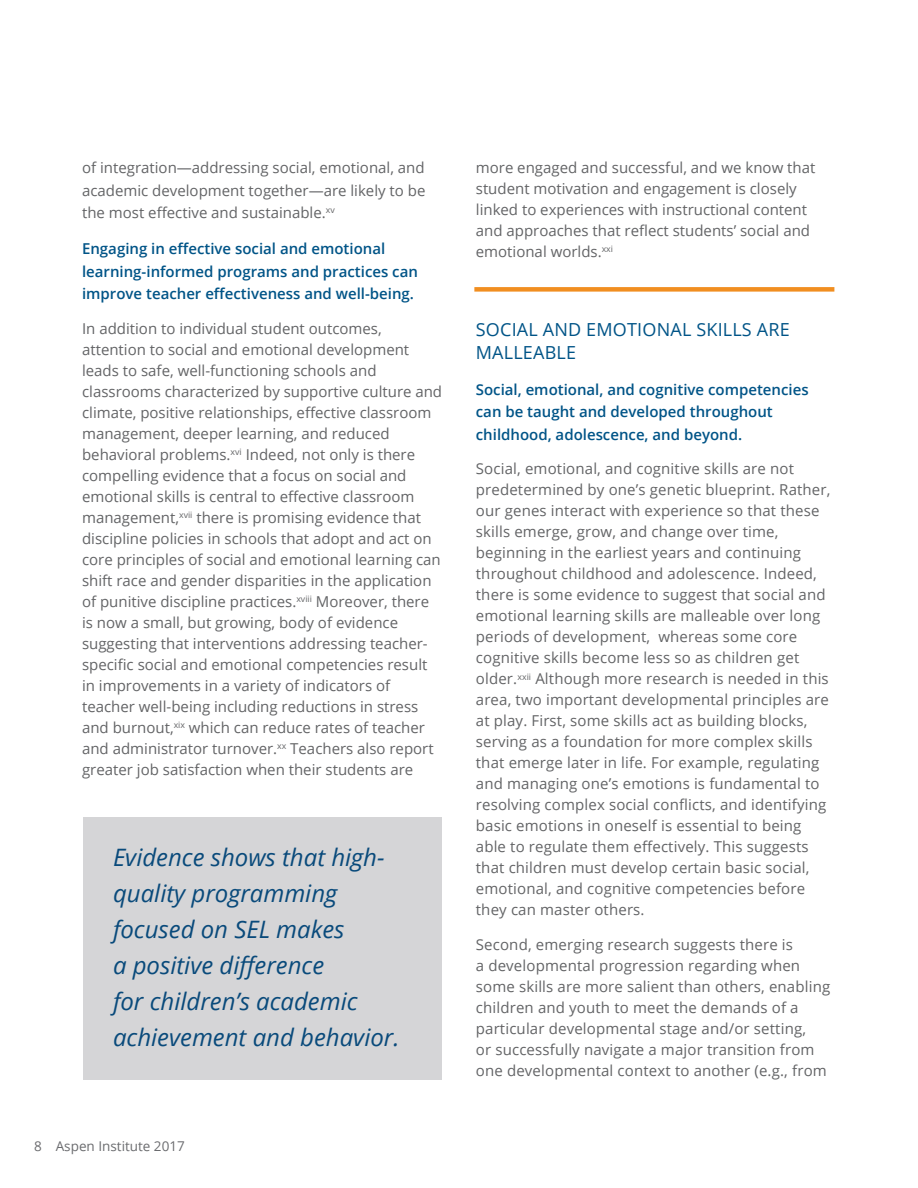
<style>
.page{position:relative;width:918px;height:1188px;background:#fff}
.page>*{position:absolute;margin:0;border:0;box-sizing:border-box;transform-origin:0 0}
.t1{font:italic 24px/36px "Open Sans";color:#094a7b}
.t2{font:18px/22.5px "Open Sans";letter-spacing:.01em;color:#005487}
.t3{font:15px/21px "Open Sans";color:#636466}
.t4{font:600 15px/22.5px "Open Sans";color:#005487}
.t5{font:13.5px "Open Sans";color:#6b6c6f}
</style>
<div class="page">
<div style="left:474px;top:287px;width:360px;height:5px;background:#f18e20"></div>
<div style="left:83px;top:818px;width:359px;height:262px;background:#d5d5d7"></div>
<p class="t3" style="left:82px;top:156px;width:345px;line-height:22.5px;text-align:justify">of integration—addressing social, emotional, and academic development together—are likely to be the most effective and sustainable.<sup>xv</sup></p>
<p class="t4" style="left:82px;top:237px;width:337px">Engaging in effective social and emotional learning-informed programs and practices can improve teacher effectiveness and well-being.</p>
<p class="t3" style="left:82px;top:318px;width:362px">In addition to individual student outcomes, attention to social and emotional development leads to safe, well-functioning schools and classrooms characterized by supportive culture and climate, positive relationships, effective classroom management, deeper learning, and reduced behavioral problems.<sup>xvi</sup> Indeed, not only is there compelling evidence that a focus on social and emotional skills is central to effective classroom management,<sup>xvii</sup> there is promising evidence that discipline policies in schools that adopt and act on core principles of social and emotional learning can shift race and gender disparities in the application of punitive discipline practices.<sup>xviii</sup> Moreover, there is now a small, but growing, body of evidence suggesting that interventions addressing teacher&shy;specific social and emotional competencies result in improvements in a variety of indicators of teacher well-being including reductions in stress and burnout,<sup>xix</sup> which can reduce rates of teacher and administrator turnover.<sup>xx</sup> Teachers also report greater job satisfaction when their students are</p>
<h1 class="t1" style="left:113px;top:839px;width:288px">Evidence shows that high&shy;quality programming focused on SEL makes<br>a positive difference<br>for children’s academic achievement and behavior.</h1>
<p class="t5" style="left:34px;top:1137px;width:152px">8 Aspen Institute 2017</p>
<p class="t3" style="left:476px;top:157px;width:341px">more engaged and successful, and we know that student motivation and engagement is closely linked to experiences with instructional content and approaches that reflect students’ social and emotional worlds.<sup>xxi</sup></p>
<p class="t2" style="left:476px;top:318px;width:315px">SOCIAL AND EMOTIONAL SKILLS ARE<br>MALLEABLE</p>
<p class="t4" style="left:476px;top:378px;width:334px">Social, emotional, and cognitive competencies can be taught and developed throughout childhood, adolescence, and beyond.</p>
<p class="t3" style="left:476px;top:458px;width:356px">Social, emotional, and cognitive skills are not predetermined by one’s genetic blueprint. Rather, our genes interact with experience so that these skills emerge, grow, and change over time, beginning in the earliest years and continuing throughout childhood and adolescence. Indeed, there is some evidence to suggest that social and emotional learning skills are malleable over long periods of development, whereas some core cognitive skills become less so as children get older.<sup>xxii</sup> Although more research is needed in this area, two important developmental principles are at play. First, some skills act as building blocks, serving as a foundation for more complex skills that emerge later in life. For example, regulating and managing one’s emotions is fundamental to resolving complex social conflicts, and identifying basic emotions in oneself is essential to being able to regulate them effectively. This suggests that children must develop certain basic social, emotional, and cognitive competencies before they can master others.</p>
<p class="t3" style="left:476px;top:934px;width:356px">Second, emerging research suggests there is<br>a developmental progression regarding when some skills are more salient than others, enabling children and youth to meet the demands of a particular developmental stage and/or setting,<br>or successfully navigate a major transition from one developmental context to another (e.g., from</p>
</div>
